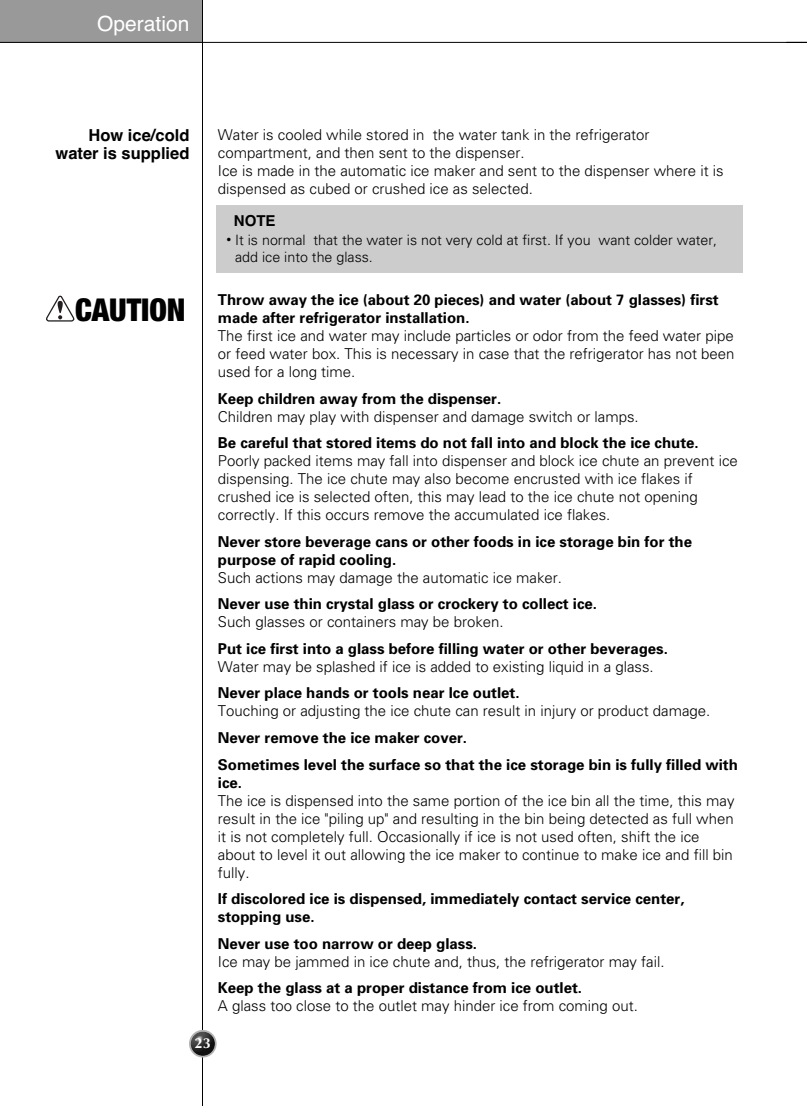
<style>
.page{position:relative;width:807px;height:1106px;background:#fff}
.page>*{position:absolute;margin:0;border:0;box-sizing:border-box;transform-origin:0 0}
.t1{font:900 condensed 31.5px "Helvetica Neue";color:#000}
.t2{font:21px "Helvetica";color:#fff}
.t3{font:700 16.5px/18px "Helvetica";color:#000;text-align:right}
.t4{font:300 15px/18px "Univers";color:#000}
.t5{font:700 15px/18px "Univers";color:#000}
.t6{font:700 15px "Helvetica";color:#000}
.t7{font:700 15px "Optane";color:#fff}
.t8{font:300 14.25px/17px "Univers";color:#000}
</style>
<div class="page">
<div style="left:0;top:0;width:202px;height:43px;background:#999"></div>
<hr style="left:202px;top:0;width:1px;height:1106px;background:#000">
<svg style="left:189px;top:1029px;width:28px;height:28px"></svg>
<img style="left:191px;top:1031px;width:24px;height:24px;border-radius:50%">
<hr style="left:0;top:42px;width:807px;height:1px;background:#000">
<div style="left:216px;top:205px;width:526px;height:68px;background:#ccc"></div>
<svg style="left:46px;top:296px;width:29px;height:26px"></svg>
<h2 class="t2" style="left:97px;top:16px;width:94px">Operation</h2>
<p class="t3" style="left:56px;top:128px;width:135px">How ice/cold water is supplied</p>
<p class="t4" style="left:218px;top:127px;width:507px">Water is cooled while stored in the water tank in the refrigerator compartment, and then sent to the dispenser.<br>Ice is made in the automatic ice maker and sent to the dispenser where it is dispensed as cubed or crushed ice as selected.</p>
<p class="t6" style="left:234px;top:215px;width:43px">NOTE</p>
<p class="t8" style="left:235px;top:233px;width:484px;text-indent:-9px"><sup>•</sup> It is normal that the water is not very cold at first. If you want colder water, add ice into the glass.</p>
<h1 class="t1" style="left:75px;top:298px;width:112px">CAUTION</h1>
<p class="t5" style="left:218px;top:292px;width:502px">Throw away the ice (about 20 pieces) and water (about 7 glasses) first made after refrigerator installation.</p>
<p class="t4" style="left:218px;top:328px;width:518px;text-align:justify">The first ice and water may include particles or odor from the feed water pipe or feed water box. This is necessary in case that the refrigerator has not been used for a long time.</p>
<p class="t5" style="left:218px;top:391px;width:285px">Keep children away from the dispenser.</p>
<p class="t4" style="left:218px;top:409px;width:422px">Children may play with dispenser and damage switch or lamps.</p>
<p class="t5" style="left:218px;top:435px;width:482px">Be careful that stored items do not fall into and block the ice chute.</p>
<p class="t4" style="left:218px;top:453px;width:522px">Poorly packed items may fall into dispenser and block ice chute an prevent ice dispensing. The ice chute may also become encrusted with ice flakes if crushed ice is selected often, this may lead to the ice chute not opening correctly. If this occurs remove the accumulated ice flakes.</p>
<p class="t5" style="left:218px;top:534px;width:476px">Never store beverage cans or other foods in ice storage bin for the purpose of rapid cooling.</p>
<p class="t4" style="left:218px;top:570px;width:346px">Such actions may damage the automatic ice maker.</p>
<p class="t5" style="left:218px;top:596px;width:381px">Never use thin crystal glass or crockery to collect ice.</p>
<p class="t4" style="left:218px;top:614px;width:287px">Such glasses or containers may be broken.</p>
<p class="t5" style="left:218px;top:641px;width:452px">Put ice first into a glass before filling water or other beverages.</p>
<p class="t4" style="left:218px;top:659px;width:437px">Water may be splashed if ice is added to existing liquid in a glass.</p>
<p class="t5" style="left:218px;top:685px;width:303px">Never place hands or tools near Ice outlet.</p>
<p class="t4" style="left:218px;top:703px;width:494px">Touching or adjusting the ice chute can result in injury or product damage.</p>
<p class="t5" style="left:218px;top:725px;width:522px;line-height:26.5px">Never remove the ice maker cover.<br>Sometimes level the surface so that the ice storage bin is fully filled with</p>
<p class="t5" style="left:218px;top:774px;width:26px">ice.</p>
<p class="t4" style="left:218px;top:792px;width:518px">The ice is dispensed into the same portion of the ice bin all the time, this may result in the ice "piling up" and resulting in the bin being detected as full when it is not completely full. Occasionally if ice is not used often, shift the ice about to level it out allowing the ice maker to continue to make ice and fill bin fully.</p>
<p class="t5" style="left:218px;top:891px;width:468px">If discolored ice is dispensed, immediately contact service center, stopping use.</p>
<p class="t5" style="left:218px;top:935px;width:261px">Never use too narrow or deep glass.</p>
<p class="t4" style="left:218px;top:953px;width:448px">Ice may be jammed in ice chute and, thus, the refrigerator may fail.</p>
<p class="t5" style="left:218px;top:980px;width:366px">Keep the glass at a proper distance from ice outlet.</p>
<p class="t4" style="left:218px;top:998px;width:422px">A glass too close to the outlet may hinder ice from coming out.</p>
<p class="t7" style="left:195px;top:1036px;width:18px">23</p>
</div>
